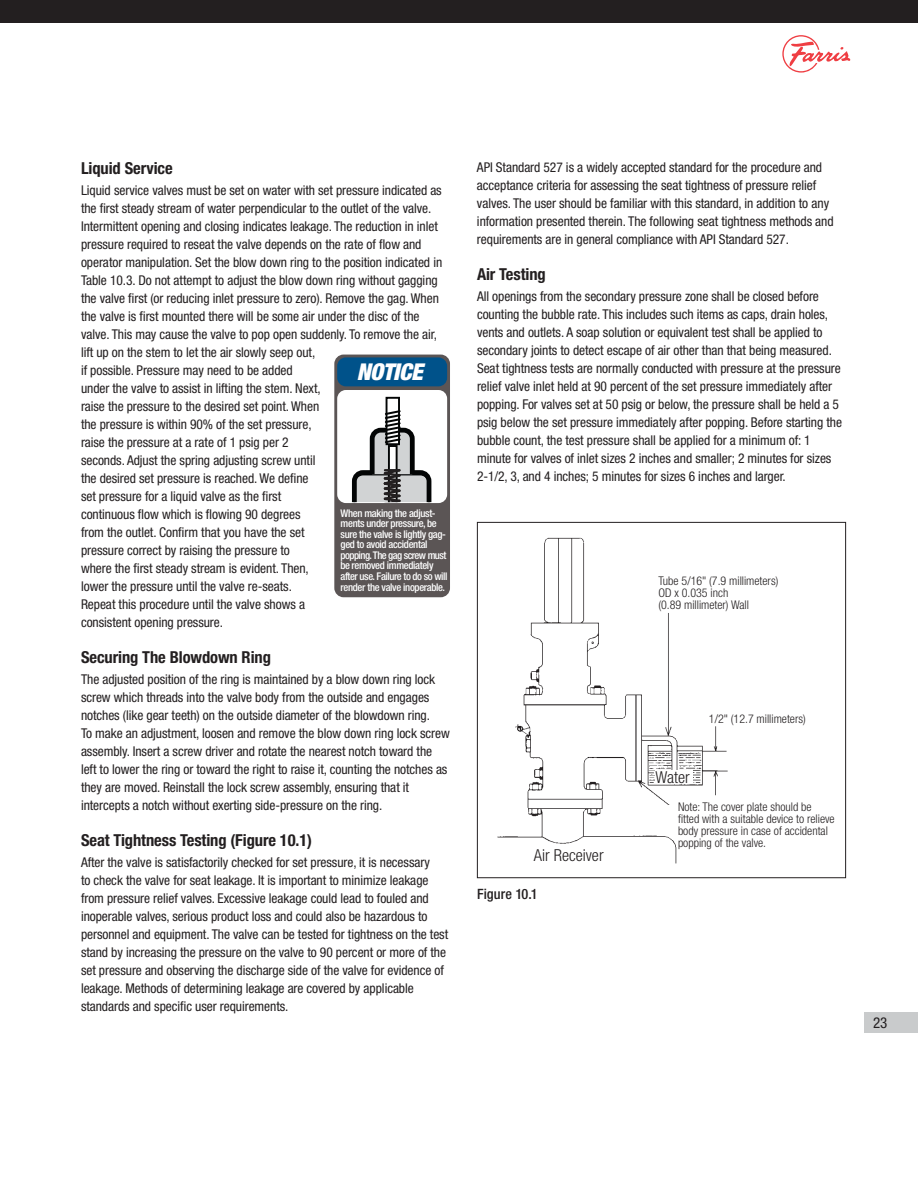
<style>
.page{position:relative;width:918px;height:1188px;background:#fff}
.page>*{position:absolute;margin:0;border:0;box-sizing:border-box;transform-origin:0 0}
.t1{font:italic 900 condensed 23.25px "Helvetica Neue LT Std";letter-spacing:-.01em;color:#fff}
.t2{font:700 condensed 16.5px "Helvetica Neue LT Std";letter-spacing:-.005em;color:#231f20}
.t3{font:300 condensed 16.5px "Helvetica Neue LT Std";color:#231f20}
.t4{font:condensed 15px "Helvetica Neue LT Std";color:#231f20}
.t5{font:500 condensed 14.25px "Helvetica Neue LT Std";letter-spacing:.005em;color:#231f20}
.t6{font:condensed 13.5px/18px "Helvetica Neue LT Std";letter-spacing:-.005em;color:#231f20}
.t7{font:300 condensed 12px/12px "Helvetica Neue LT Std";color:#231f20}
.t8{font:500 condensed 10.5px/10.5px "Helvetica Neue LT Std";letter-spacing:-.03em;color:#fff}
</style>
<div class="page">
<div style="left:0;top:0;width:918px;height:22px;background:#231f20"></div>
<div style="left:864px;top:1012px;width:54px;height:22px;background:#c9cbcc"></div>
<svg style="left:782px;top:35px;width:68px;height:38px"></svg>
<img style="left:497px;top:537px;width:231px;height:327px">
<div style="left:656px;top:771px;width:37px;height:13px;background:#fff"></div>
<div style="left:477px;top:522px;width:369px;height:356px;border:1px solid #231f20"></div>
<div style="left:334px;top:355px;width:116px;height:242px;background:#5b5555;border-radius:9px"></div>
<div style="left:337px;top:357px;width:110px;height:29px;background:#00528a;border-radius:9px"></div>
<div style="left:337px;top:390px;width:110px;height:113px;background:#fff;border-radius:9px"></div>
<div style="left:386px;top:397px;width:14px;height:48px;border:2px solid #030505"></div>
<svg style="left:351px;top:409px;width:81px;height:93px"></svg>
<p class="t2" style="left:81px;top:158px;width:93px">Liquid Service</p>
<p class="t6" style="left:81px;top:181px;width:363px">Liquid service valves must be set on water with set pressure indicated as the first steady stream of water perpendicular to the outlet of the valve.<br>Intermittent opening and closing indicates leakage. The reduction in inlet pressure required to reseat the valve depends on the rate of flow and operator manipulation. Set the blow down ring to the position indicated in Table 10.3. Do not attempt to adjust the blow down ring without gagging the valve first (or reducing inlet pressure to zero). Remove the gag. When the valve is first mounted there will be some air under the disc of the valve. This may cause the valve to pop open suddenly. To remove the air, lift up on the stem to let the air slowly seep out,<br>if possible. Pressure may need to be added<br>under the valve to assist in lifting the stem. Next,<br>raise the pressure to the desired set point. When<br>the pressure is within 90% of the set pressure,<br>raise the pressure at a rate of 1 psig per 2<br>seconds. Adjust the spring adjusting screw until<br>the desired set pressure is reached. We define<br>set pressure for a liquid valve as the first<br>continuous flow which is flowing 90 degrees<br>from the outlet. Confirm that you have the set<br>pressure correct by raising the pressure to<br>where the first steady stream is evident. Then,<br>lower the pressure until the valve re-seats.<br>Repeat this procedure until the valve shows a<br>consistent opening pressure.</p>
<p class="t2" style="left:81px;top:647px;width:192px">Securing The Blowdown Ring</p>
<p class="t6" style="left:81px;top:670px;width:370px">The adjusted position of the ring is maintained by a blow down ring lock screw which threads into the valve body from the outside and engages notches (like gear teeth) on the outside diameter of the blowdown ring.<br>To make an adjustment, loosen and remove the blow down ring lock screw assembly. Insert a screw driver and rotate the nearest notch toward the left to lower the ring or toward the right to raise it, counting the notches as they are moved. Reinstall the lock screw assembly, ensuring that it intercepts a notch without exerting side-pressure on the ring.</p>
<p class="t2" style="left:81px;top:830px;width:233px">Seat Tightness Testing (Figure 10.1)</p>
<p class="t6" style="left:81px;top:853px;width:369px">After the valve is satisfactorily checked for set pressure, it is necessary<br>to check the valve for seat leakage. It is important to minimize leakage from pressure relief valves. Excessive leakage could lead to fouled and inoperable valves, serious product loss and could also be hazardous to personnel and equipment. The valve can be tested for tightness on the test stand by increasing the pressure on the valve to 90 percent or more of the set pressure and observing the discharge side of the valve for evidence of leakage. Methods of determining leakage are covered by applicable standards and specific user requirements.</p>
<h1 class="t1" style="left:357px;top:357px;width:68px">NOTICE</h1>
<p class="t8" style="left:341px;top:507px;width:108px">When making the adjust&shy;ments under pressure, be sure the valve is lightly gag&shy;ged to avoid accidental popping. The gag screw must be removed immediately after use. Failure to do so will render the valve inoperable.</p>
<p class="t6" style="left:477px;top:158px;width:358px">API Standard 527 is a widely accepted standard for the procedure and acceptance criteria for assessing the seat tightness of pressure relief valves. The user should be familiar with this standard, in addition to any information presented therein. The following seat tightness methods and requirements are in general compliance with API Standard 527.</p>
<p class="t2" style="left:477px;top:264px;width:70px">Air Testing</p>
<p class="t6" style="left:477px;top:287px;width:367px">All openings from the secondary pressure zone shall be closed before counting the bubble rate. This includes such items as caps, drain holes, vents and outlets. A soap solution or equivalent test shall be applied to secondary joints to detect escape of air other than that being measured.<br>Seat tightness tests are normally conducted with pressure at the pressure relief valve inlet held at 90 percent of the set pressure immediately after popping. For valves set at 50 psig or below, the pressure shall be held a 5 psig below the set pressure immediately after popping. Before starting the bubble count, the test pressure shall be applied for a minimum of: 1 minute for valves of inlet sizes 2 inches and smaller; 2 minutes for sizes 2-1/2, 3, and 4 inches; 5 minutes for sizes 6 inches and larger.</p>
<p class="t7" style="left:658px;top:575px;width:121px">Tube 5/16" (7.9 millimeters)<br>OD x 0.035 inch<br>(0.89 millimeter) Wall</p>
<p class="t3" style="left:534px;top:846px;width:71px">Air Receiver</p>
<p class="t5" style="left:477px;top:886px;width:62px">Figure 10.1</p>
<p class="t3" style="left:656px;top:768px;width:36px">Water</p>
<p class="t7" style="left:709px;top:713px;width:98px">1/2" (12.7 millimeters)</p>
<p class="t7" style="left:678px;top:801px;width:158px">Note: The cover plate should be fitted with a suitable device to relieve body pressure in case of accidental popping of the valve.</p>
<p class="t4" style="left:873px;top:1014px;width:16px">23</p>
</div>
